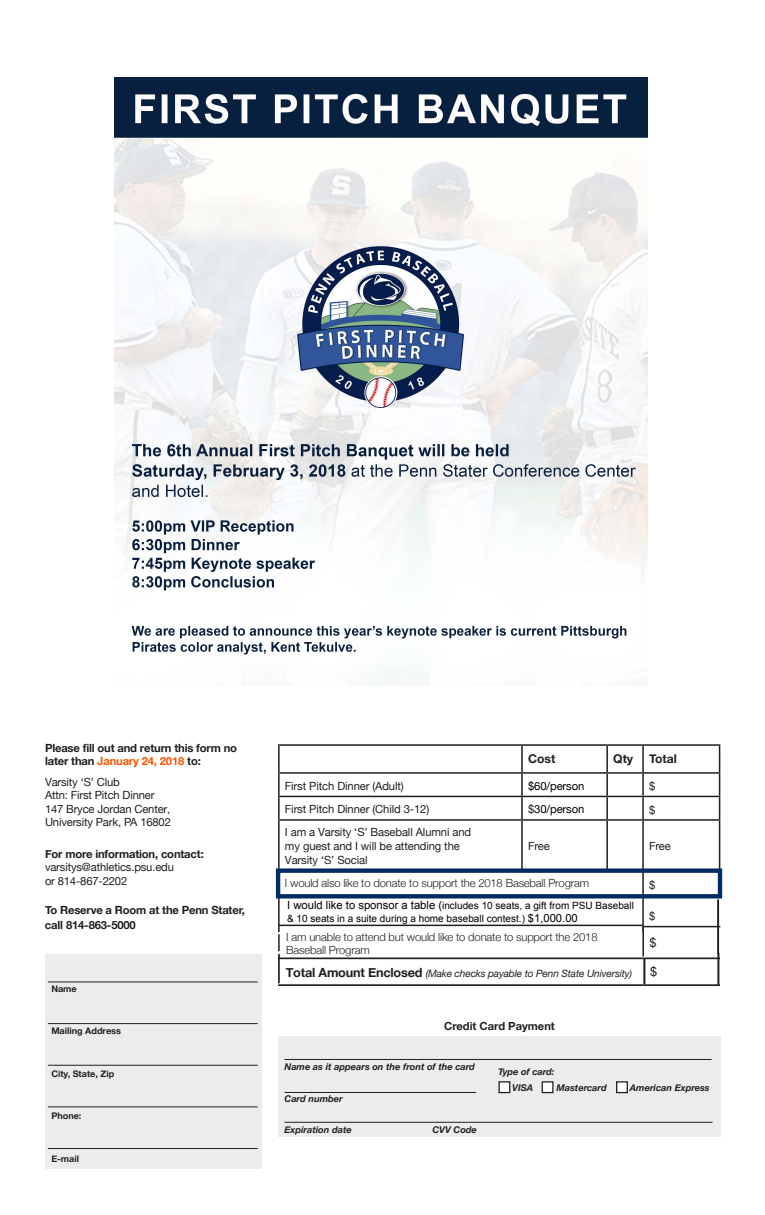
<style>
.page{position:relative;width:765px;height:1215px;background:#fff}
.page>*{position:absolute;margin:0;border:0;box-sizing:border-box;transform-origin:0 0}
.t1{font:12.62px "Helvetica Neue";color:#231f20}
.t2{font:700 12.12px "Helvetica Neue";color:#231f20}
.t3{font:11.25px/13.5px "Helvetica Neue";letter-spacing:-.01em;color:#231f20}
.t4{font:700 11.25px/13.5px "Helvetica Neue";letter-spacing:-.015em;color:#231f20}
.t5{font:300 11.25px/13.5px "Helvetica Neue";letter-spacing:-.015em;color:#231f20}
.t6{font:11.25px "Helvetica Neue";letter-spacing:-.01em;color:#000}
.t7{font:700 11.12px "Helvetica Neue";color:#231f20}
.t8{font:italic 10.12px "Helvetica Neue";letter-spacing:-.015em;color:#231f20}
.t9{font:10px/13.5px "Arial";color:#000}
.t10{font:italic 700 9.25px "Helvetica Neue";color:#231f20}
.t11{font:700 9.12px "Helvetica Neue";color:#231f20}
.s1{color:#f50}
.s2{color:#231f20}
.s3{font-size:11.25px}
.s4{font-weight:700;font-style:normal;font-size:12.62px}
</style>
<div class="page">
<div style="left:45px;top:954px;width:217px;height:214px;background:#ececee"></div>
<hr style="left:48px;top:982px;width:210px;height:1px;background:#231f20">
<hr style="left:48px;top:1106px;width:210px;height:1px;background:#231f20">
<hr style="left:48px;top:1065px;width:210px;height:1px;background:#231f20">
<hr style="left:48px;top:1148px;width:210px;height:1px;background:#231f20">
<hr style="left:48px;top:1023px;width:210px;height:1px;background:#231f20">
<hr style="left:278px;top:744px;width:244px;height:2px;background:#231f20">
<hr style="left:278px;top:746px;width:2px;height:26px;background:#231f20">
<hr style="left:522px;top:744px;width:85px;height:2px;background:#231f20">
<hr style="left:521px;top:746px;width:2px;height:26px;background:#231f20">
<hr style="left:607px;top:744px;width:36px;height:2px;background:#231f20">
<hr style="left:606px;top:746px;width:2px;height:26px;background:#231f20">
<hr style="left:643px;top:744px;width:77px;height:2px;background:#231f20">
<hr style="left:642px;top:746px;width:2px;height:26px;background:#231f20">
<hr style="left:278px;top:772px;width:244px;height:2px;background:#231f20">
<hr style="left:278px;top:774px;width:2px;height:22px;background:#231f20">
<hr style="left:522px;top:772px;width:85px;height:2px;background:#231f20">
<hr style="left:521px;top:774px;width:2px;height:22px;background:#231f20">
<hr style="left:607px;top:772px;width:36px;height:2px;background:#231f20">
<hr style="left:606px;top:774px;width:2px;height:22px;background:#231f20">
<hr style="left:643px;top:772px;width:77px;height:2px;background:#231f20">
<hr style="left:642px;top:774px;width:2px;height:22px;background:#231f20">
<hr style="left:278px;top:796px;width:244px;height:1px;background:#231f20">
<hr style="left:278px;top:797px;width:2px;height:22px;background:#231f20">
<hr style="left:522px;top:796px;width:85px;height:1px;background:#231f20">
<hr style="left:521px;top:797px;width:2px;height:22px;background:#231f20">
<hr style="left:607px;top:796px;width:36px;height:1px;background:#231f20">
<hr style="left:606px;top:797px;width:2px;height:22px;background:#231f20">
<hr style="left:643px;top:796px;width:77px;height:1px;background:#231f20">
<hr style="left:642px;top:797px;width:2px;height:22px;background:#231f20">
<svg style="left:719px;top:746px;width:1px;height:73px"></svg>
<hr style="left:278px;top:819px;width:244px;height:2px;background:#231f20">
<hr style="left:278px;top:821px;width:2px;height:49px;background:#231f20">
<hr style="left:522px;top:819px;width:85px;height:2px;background:#231f20">
<hr style="left:521px;top:821px;width:2px;height:49px;background:#231f20">
<hr style="left:607px;top:819px;width:36px;height:2px;background:#231f20">
<hr style="left:606px;top:821px;width:2px;height:49px;background:#231f20">
<hr style="left:643px;top:819px;width:77px;height:2px;background:#231f20">
<hr style="left:642px;top:821px;width:2px;height:49px;background:#231f20">
<hr style="left:719px;top:821px;width:1px;height:49px;background:#231f20">
<hr style="left:642px;top:871px;width:2px;height:25px;background:#231f20">
<hr style="left:278px;top:897px;width:2px;height:35px;background:#231f20">
<hr style="left:642px;top:897px;width:2px;height:35px;background:#231f20">
<hr style="left:717px;top:899px;width:2px;height:55px;background:#231f20">
<hr style="left:278px;top:925px;width:365px;height:1px;background:#231f20">
<hr style="left:643px;top:926px;width:77px;height:1px;background:#231f20">
<hr style="left:278px;top:958px;width:366px;height:1px;background:#231f20">
<hr style="left:278px;top:954px;width:2px;height:29px;background:#231f20">
<hr style="left:643px;top:958px;width:77px;height:1px;background:#231f20">
<hr style="left:643px;top:958px;width:2px;height:27px;background:#231f20">
<hr style="left:717px;top:953px;width:2px;height:32px;background:#231f20">
<hr style="left:278px;top:984px;width:366px;height:2px;background:#231f20">
<hr style="left:643px;top:984px;width:77px;height:2px;background:#231f20">
<div style="left:278px;top:1036px;width:443px;height:100px;background:#ececee"></div>
<hr style="left:284px;top:1059px;width:428px;height:1px;background:#231f20">
<hr style="left:284px;top:1092px;width:192px;height:1px;background:#231f20">
<hr style="left:284px;top:1122px;width:429px;height:1px;background:#231f20">
<div style="left:542px;top:1082px;width:11px;height:11px;background:#fff"></div>
<div style="left:542px;top:1081px;width:12px;height:12px;border:1px solid #231f20"></div>
<div style="left:499px;top:1082px;width:11px;height:11px;background:#fff"></div>
<div style="left:498px;top:1081px;width:12px;height:12px;border:1px solid #231f20"></div>
<div style="left:617px;top:1082px;width:10px;height:11px;background:#fff"></div>
<div style="left:616px;top:1081px;width:12px;height:12px;border:1px solid #231f20"></div>
<div style="left:276px;top:868px;width:446px;height:31px;border:4px solid #002c62"></div>
<svg style="left:278px;top:934px;width:1px;height:17px"></svg>
<hr style="left:643px;top:926px;width:1px;height:30px;background:#231f20">
<img style="left:114px;top:77px;width:533px;height:609px">
<p class="t4" style="left:45px;top:741px;width:194px">Please fill out and return this form no later than <span class="s1">January 24, 2018</span> to:</p>
<p class="t3" style="left:45px;top:775px;width:127px">Varsity ‘S’ Club<br>Attn: First Pitch Dinner<br>147 Bryce Jordan Center,<br>University Park, PA 16802</p>
<p class="t4" style="left:45px;top:847px;width:160px">For more information, contact:</p>
<p class="t3" style="left:45px;top:860px;width:130px">varsitys@athletics.psu.edu or 814-867-2202</p>
<p class="t4" style="left:45px;top:902px;width:202px;line-height:15.2px">To Reserve a Room at the Penn Stater, call 814-863-5000</p>
<p class="t11" style="left:51px;top:983px;width:27px">Name</p>
<p class="t11" style="left:51px;top:1025px;width:71px">Mailing Address</p>
<p class="t11" style="left:51px;top:1068px;width:64px">City, State, Zip</p>
<p class="t11" style="left:51px;top:1110px;width:32px">Phone:</p>
<p class="t11" style="left:51px;top:1153px;width:29px">E-mail</p>
<p class="t2" style="left:528px;top:751px;width:29px">Cost</p>
<p class="t2" style="left:613px;top:751px;width:22px">Qty</p>
<p class="t2" style="left:649px;top:751px;width:29px">Total</p>
<p class="t3" style="left:285px;top:779px;width:120px">First Pitch Dinner (Adult)</p>
<p class="t6" style="left:528px;top:779px;width:58px">$60/person</p>
<p class="t3" style="left:649px;top:779px;width:8px">$</p>
<p class="t3" style="left:285px;top:802px;width:146px">First Pitch Dinner (Child 3-12)</p>
<p class="t6" style="left:528px;top:803px;width:58px"><span class="s2">$</span>30/person</p>
<p class="t3" style="left:649px;top:803px;width:8px">$</p>
<p class="t3" style="left:285px;top:825px;width:188px">I am a Varsity ‘S’ Baseball Alumni and my guest and I will be attending the<br>Varsity ‘S’ Social</p>
<p class="t3" style="left:528px;top:840px;width:23px">Free</p>
<p class="t3" style="left:649px;top:840px;width:23px">Free</p>
<p class="t5" style="left:285px;top:876px;width:306px">I would also like to donate to support the 2018 Baseball Program</p>
<p class="t3" style="left:649px;top:878px;width:8px">$</p>
<p class="t9" style="left:287px;top:899px;width:348px"><span class="s3">I would like to sponsor a table (</span>includes 10 seats, a gift from PSU Baseball &amp; 10 seats in a suite during a home baseball contest.) <span class="s3">$1,000.00</span></p>
<p class="t5" style="left:286px;top:930px;width:313px">I am unable to attend but would like to donate to support the 2018<br>Baseball Program</p>
<p class="t3" style="left:649px;top:909px;width:8px">$</p>
<p class="t1" style="left:649px;top:935px;width:9px">$</p>
<p class="t8" style="left:286px;top:968px;width:348px"><span class="s4">Total Amount Enclosed</span> (Make checks payable to Penn State University)</p>
<p class="t1" style="left:650px;top:964px;width:9px">$</p>
<p class="t7" style="left:444px;top:1019px;width:112px">Credit Card Payment</p>
<p class="t10" style="left:284px;top:1061px;width:192px">Name as it appears on the front of the card</p>
<p class="t10" style="left:284px;top:1093px;width:60px">Card number</p>
<p class="t10" style="left:284px;top:1124px;width:69px">Expiration date</p>
<p class="t10" style="left:432px;top:1124px;width:46px">CVV Code</p>
<p class="t10" style="left:498px;top:1066px;width:58px">Type of card:</p>
<p class="t10" style="left:512px;top:1082px;width:22px">VISA</p>
<p class="t10" style="left:556px;top:1082px;width:52px">Mastercard</p>
<p class="t10" style="left:630px;top:1082px;width:81px">American Express</p>
</div>
